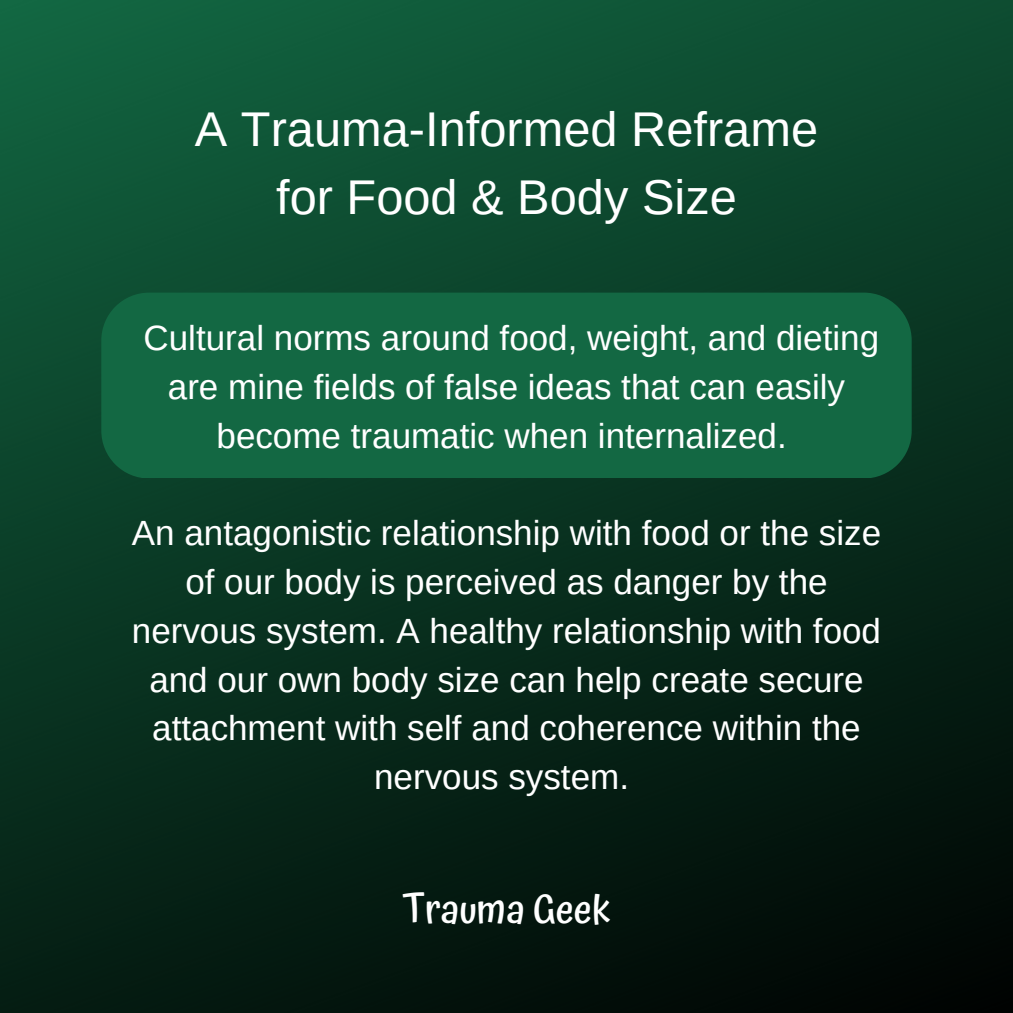
<style>
.page{position:relative;width:1013px;height:1013px;background:#fff}
.page>*{position:absolute;margin:0;border:0;box-sizing:border-box;transform-origin:0 0}
.t1{font:48.75px/67.5px "Arimo";color:#fff;text-align:center}
.t2{font:500 39.38px "Atma";color:#fff}
.t3{font:35px/48.8px "Arimo";color:#fff;text-align:center}
</style>
<div class="page">
<img style="left:0;top:0;width:1012px;height:1012px">
<div style="left:101px;top:292px;width:810px;height:186px;background:#136843"></div>
<h1 class="t1" style="left:195px;top:95px;width:624px">A Trauma-Informed Reframe for Food &amp; Body Size</h1>
<p class="t3" style="left:143px;top:314px;width:737px">Cultural norms around food, weight, and dieting are mine fields of false ideas that can easily become traumatic when internalized.</p>
<p class="t3" style="left:132px;top:509px;width:750px">An antagonistic relationship with food or the size of our body is perceived as danger by the nervous system. A healthy relationship with food and our own body size can help create secure attachment with self and coherence within the nervous system.</p>
<p class="t2" style="left:402px;top:886px;width:210px">Trauma Geek</p>
</div>
